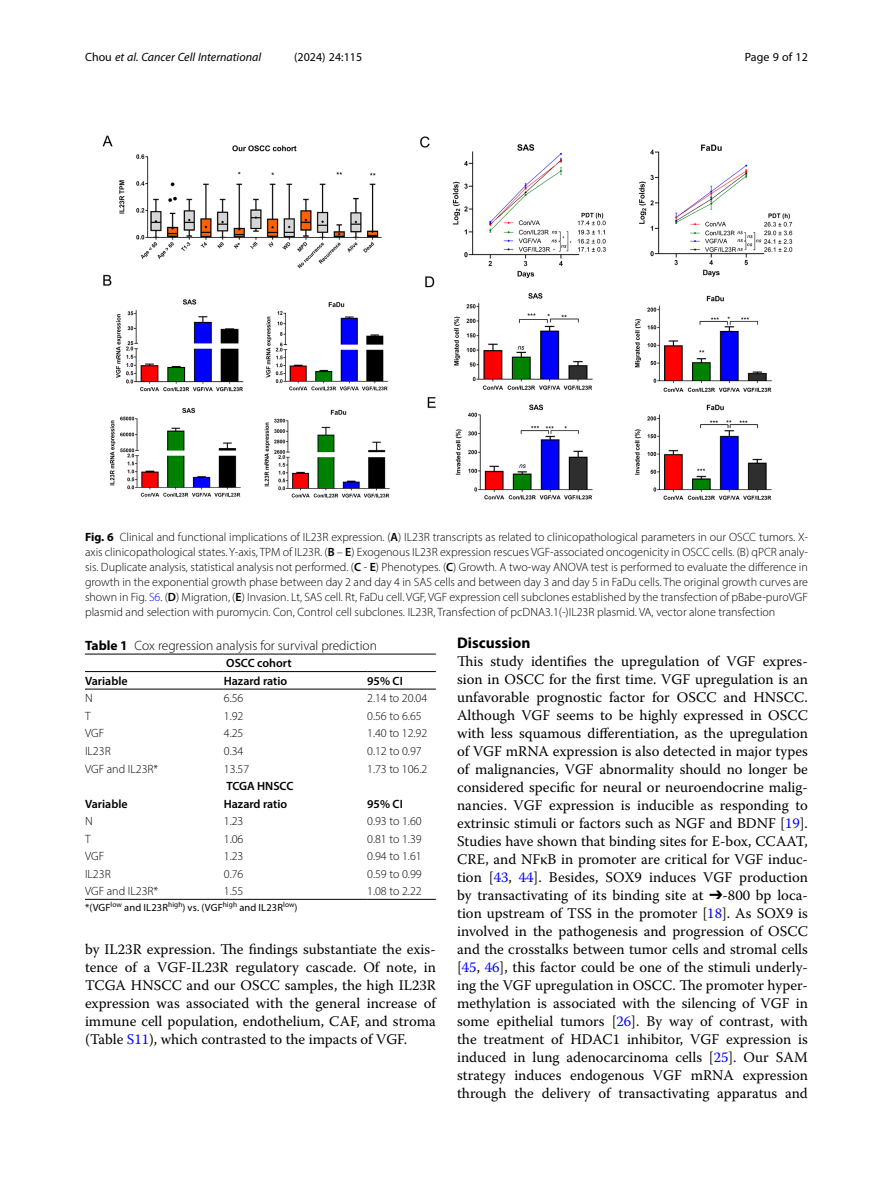
<style>
.page{position:relative;width:893px;height:1191px;background:#fff}
.page>*{position:absolute;margin:0;border:0;box-sizing:border-box;transform-origin:0 0}
.Head_1{font:700 15.45px "Myriad Pro";color:#000}
.Body_Text{font:14.7px/18px "Warnock Pro";color:#000;text-align:justify}
.Table_Caption{font:300 13.5px "Myriad Pro";color:#000}
.Figure_Caption{font:300 12px/15px "Myriad Pro";color:#000;text-align:justify}
.Table_Body{font:300 12px "Myriad Pro";color:#000}
.Table_Head{font:600 12px "Myriad Pro";color:#000}
.Table_Body-2{font:600 12px "Myriad Pro";color:#000}
.t1{font:italic 12px "Myriad Pro";color:#000}
.t2{font:12px "Myriad Pro";color:#000}
.Table_Footnote{font:10.5px "Myriad Pro";letter-spacing:.01em;color:#000}
.s1{font-style:normal}
.s2{font-weight:700}
.s3{font-weight:600}
.s4{color:#00f}
.s5{font-family:"Arial Unicode MS"}
</style>
<div class="page">
<hr style="left:224px;top:654px;width:143px;height:1px;background:#000">
<hr style="left:367px;top:654px;width:69px;height:1px;background:#000">
<hr style="left:85px;top:671px;width:139px;height:1px;background:#000">
<hr style="left:85px;top:689px;width:139px;height:1px;background:#000">
<hr style="left:224px;top:671px;width:143px;height:1px;background:#000">
<hr style="left:224px;top:689px;width:143px;height:1px;background:#000">
<hr style="left:367px;top:671px;width:69px;height:1px;background:#000">
<hr style="left:367px;top:689px;width:69px;height:1px;background:#000">
<hr style="left:224px;top:899px;width:143px;height:1px;background:#000">
<hr style="left:367px;top:899px;width:69px;height:1px;background:#000">
<hr style="left:85px;top:899px;width:139px;height:1px;background:#000">
<hr style="left:85px;top:654px;width:139px;height:1px;background:#000">
<img style="left:102px;top:135px;width:691px;height:365px">
<p class="t1" style="left:85px;top:50px;width:178px"><span class="s1">Chou</span> et al. Cancer Cell International</p>
<p class="t2" style="left:294px;top:50px;width:70px">(2024) 24:115</p>
<p class="t2" style="left:745px;top:50px;width:65px">Page 9 of 12</p>
<p class="Figure_Caption" style="left:85px;top:529px;width:724px"><span class="s2">Fig. 6</span> Clinical and functional implications of IL23R expression. (<span class="s3">A</span>) IL23R transcripts as related to clinicopathological parameters in our OSCC tumors. X&shy;axis clinicopathological states. Y-axis, TPM of IL23R. (<span class="s3">B</span> – <span class="s3">E</span>) Exogenous IL23R expression rescues VGF-associated oncogenicity in OSCC cells. (B) qPCR analy&shy;sis. Duplicate analysis, statistical analysis not performed. (<span class="s3">C</span> - <span class="s3">E</span>) Phenotypes. (<span class="s3">C</span>) Growth. A two-way ANOVA test is performed to evaluate the difference in growth in the exponential growth phase between day 2 and day 4 in SAS cells and between day 3 and day 5 in FaDu cells. The original growth curves are shown in Fig. <span class="s4">S6</span>. (<span class="s3">D</span>) Migration, (<span class="s3">E</span>) Invasion. Lt, SAS cell. Rt, FaDu cell. VGF, VGF expression cell subclones established by the transfection of pBabe-puroVGF plasmid and selection with puromycin. Con, Control cell subclones. IL23R, Transfection of pcDNA3.1(-)IL23R plasmid. VA, vector alone transfection</p>
<p class="Table_Caption" style="left:85px;top:637px;width:293px"><span class="s2">Table 1</span> Cox regression analysis for survival prediction</p>
<p class="Table_Head" style="left:226px;top:655px;width:67px">OSCC cohort</p>
<p class="Table_Head" style="left:85px;top:673px;width:44px">Variable</p>
<p class="Table_Head" style="left:224px;top:673px;width:65px">Hazard ratio</p>
<p class="Table_Head" style="left:367px;top:673px;width:37px">95% CI</p>
<p class="Table_Body" style="left:85px;top:691px;width:9px">N</p>
<p class="Table_Body" style="left:224px;top:691px;width:21px">6.56</p>
<p class="Table_Body" style="left:367px;top:691px;width:62px">2.14 to 20.04</p>
<p class="Table_Body" style="left:85px;top:708px;width:7px">T</p>
<p class="Table_Body" style="left:224px;top:708px;width:21px">1.92</p>
<p class="Table_Body" style="left:367px;top:708px;width:56px">0.56 to 6.65</p>
<p class="Table_Body" style="left:85px;top:726px;width:21px">VGF</p>
<p class="Table_Body" style="left:224px;top:726px;width:21px">4.25</p>
<p class="Table_Body" style="left:367px;top:726px;width:62px">1.40 to 12.92</p>
<p class="Table_Body" style="left:85px;top:743px;width:27px">IL23R</p>
<p class="Table_Body" style="left:224px;top:743px;width:21px">0.34</p>
<p class="Table_Body" style="left:367px;top:743px;width:56px">0.12 to 0.97</p>
<p class="Table_Body" style="left:85px;top:761px;width:75px">VGF and IL23R*</p>
<p class="Table_Body" style="left:224px;top:761px;width:27px">13.57</p>
<p class="Table_Body" style="left:367px;top:761px;width:62px">1.73 to 106.2</p>
<p class="Table_Body-2" style="left:226px;top:778px;width:69px">TCGA HNSCC</p>
<p class="Table_Body-2" style="left:85px;top:796px;width:44px">Variable</p>
<p class="Table_Body-2" style="left:224px;top:796px;width:65px">Hazard ratio</p>
<p class="Table_Body-2" style="left:367px;top:796px;width:37px">95% CI</p>
<p class="Table_Body" style="left:85px;top:814px;width:9px">N</p>
<p class="Table_Body" style="left:224px;top:814px;width:21px">1.23</p>
<p class="Table_Body" style="left:367px;top:814px;width:56px">0.93 to 1.60</p>
<p class="Table_Body" style="left:85px;top:831px;width:7px">T</p>
<p class="Table_Body" style="left:224px;top:831px;width:21px">1.06</p>
<p class="Table_Body" style="left:367px;top:831px;width:56px">0.81 to 1.39</p>
<p class="Table_Body" style="left:85px;top:849px;width:21px">VGF</p>
<p class="Table_Body" style="left:224px;top:849px;width:21px">1.23</p>
<p class="Table_Body" style="left:367px;top:849px;width:56px">0.94 to 1.61</p>
<p class="Table_Body" style="left:85px;top:866px;width:27px">IL23R</p>
<p class="Table_Body" style="left:224px;top:866px;width:21px">0.76</p>
<p class="Table_Body" style="left:367px;top:866px;width:56px">0.59 to 0.99</p>
<p class="Table_Body" style="left:85px;top:884px;width:75px">VGF and IL23R*</p>
<p class="Table_Body" style="left:224px;top:884px;width:21px">1.55</p>
<p class="Table_Body" style="left:367px;top:884px;width:56px">1.08 to 2.22</p>
<p class="Table_Footnote" style="left:85px;top:901px;width:214px">*(VGF<sup>low</sup> and IL23R<sup>high</sup>) vs. (VGF<sup>high</sup> and IL23R<sup>low</sup>)</p>
<p class="Body_Text" style="left:85px;top:940px;width:352px">by IL23R expression. The findings substantiate the exis&shy;tence of a VGF-IL23R regulatory cascade. Of note, in TCGA HNSCC and our OSCC samples, the high IL23R expression was associated with the general increase of immune cell population, endothelium, CAF, and stroma (Table <span class="s4">S11</span>), which contrasted to the impacts of VGF.</p>
<p class="Head_1" style="left:457px;top:633px;width:75px">Discussion</p>
<p class="Body_Text" style="left:457px;top:652px;width:352px">This study identifies the upregulation of VGF expres&shy;sion in OSCC for the first time. VGF upregulation is an unfavorable prognostic factor for OSCC and HNSCC.<br>Although VGF seems to be highly expressed in OSCC with less squamous differentiation, as the upregulation of VGF mRNA expression is also detected in major types of malignancies, VGF abnormality should no longer be considered specific for neural or neuroendocrine malig&shy;nancies. VGF expression is inducible as responding to extrinsic stimuli or factors such as NGF and BDNF [<span class="s4">19</span>].<br>Studies have shown that binding sites for E-box, CCAAT, CRE, and NFκB in promoter are critical for VGF induc&shy;tion [<span class="s4">43</span>, <span class="s4">44</span>]. Besides, SOX9 induces VGF production by transactivating of its binding site at <span class="s5">➔</span>-800 bp loca&shy;tion upstream of TSS in the promoter [<span class="s4">18</span>]. As SOX9 is involved in the pathogenesis and progression of OSCC and the crosstalks between tumor cells and stromal cells [<span class="s4">45</span>, <span class="s4">46</span>], this factor could be one of the stimuli underly&shy;ing the VGF upregulation in OSCC. The promoter hyper&shy;methylation is associated with the silencing of VGF in some epithelial tumors [<span class="s4">26</span>]. By way of contrast, with the treatment of HDAC1 inhibitor, VGF expression is induced in lung adenocarcinoma cells [<span class="s4">25</span>]. Our SAM strategy induces endogenous VGF mRNA expression through the delivery of transactivating apparatus and</p>
</div>
